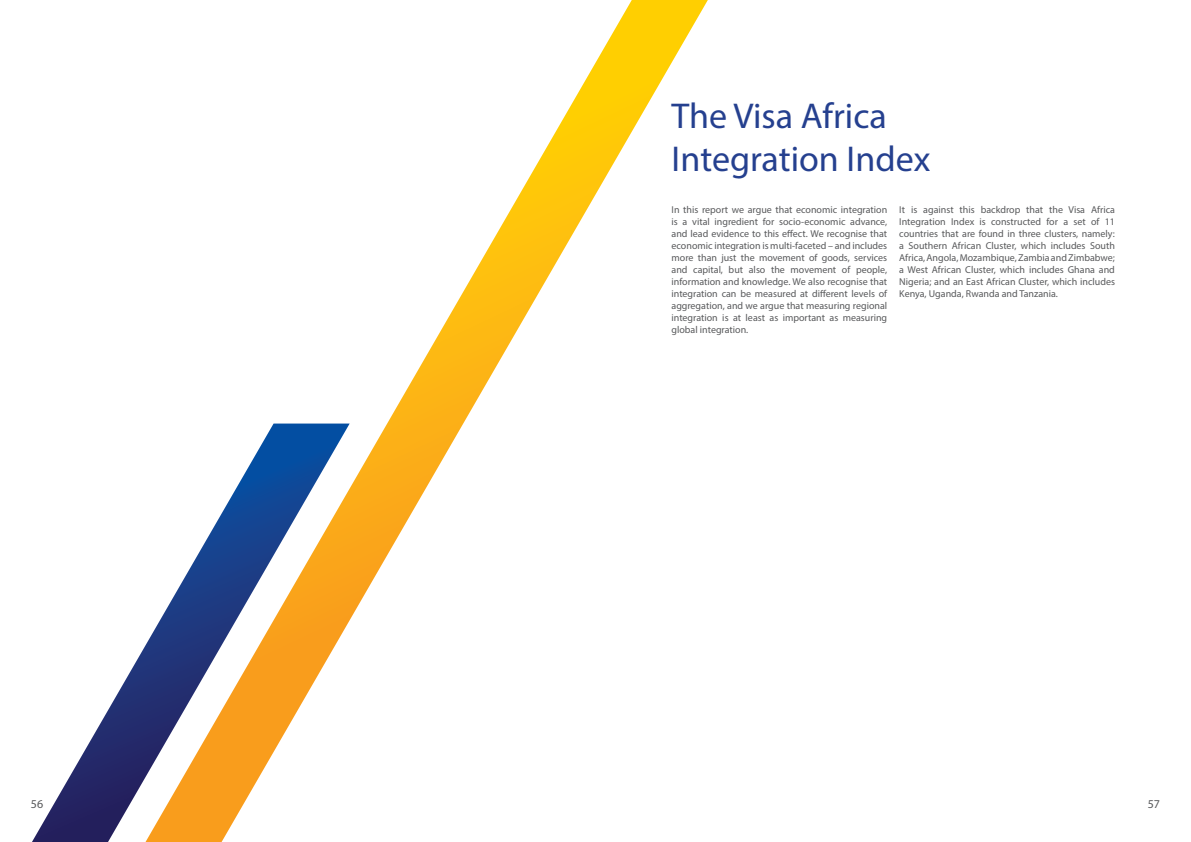
<style>
.page{position:relative;width:1191px;height:842px;background:#fff}
.page>*{position:absolute;margin:0;border:0;box-sizing:border-box;transform-origin:0 0}
.t1{font:36px/43.2px "Myriad Pro";color:#25408f}
.t2{font:12px "Myriad Pro";color:#58595b}
.t3{font:10px/12px "Myriad Pro";color:#58595b;text-align:justify}
</style>
<div class="page">
<svg style="left:32px;top:646px;width:113px;height:196px"></svg>
<svg style="left:145px;top:0;width:563px;height:842px"></svg>
<h1 class="t1" style="left:671px;top:94px;width:260px">The Visa Africa<br>Integration Index</h1>
<p class="t3" style="left:671px;top:203px;width:217px">In this report we argue that economic integration is a vital ingredient for socio-economic advance, and lead evidence to this effect. We recognise that economic integration is multi-faceted – and includes more than just the movement of goods, services and capital, but also the movement of people, information and knowledge. We also recognise that integration can be measured at different levels of aggregation, and we argue that measuring regional integration is at least as important as measuring global integration.</p>
<p class="t3" style="left:899px;top:203px;width:217px">It is against this backdrop that the Visa Africa Integration Index is constructed for a set of 11 countries that are found in three clusters, namely: a Southern African Cluster, which includes South Africa, Angola, Mozambique, Zambia and Zimbabwe; a West African Cluster, which includes Ghana and Nigeria; and an East African Cluster, which includes Kenya, Uganda, Rwanda and Tanzania.</p>
<p class="t2" style="left:31px;top:796px;width:14px">56</p>
<p class="t2" style="left:1147px;top:796px;width:14px">57</p>
</div>
